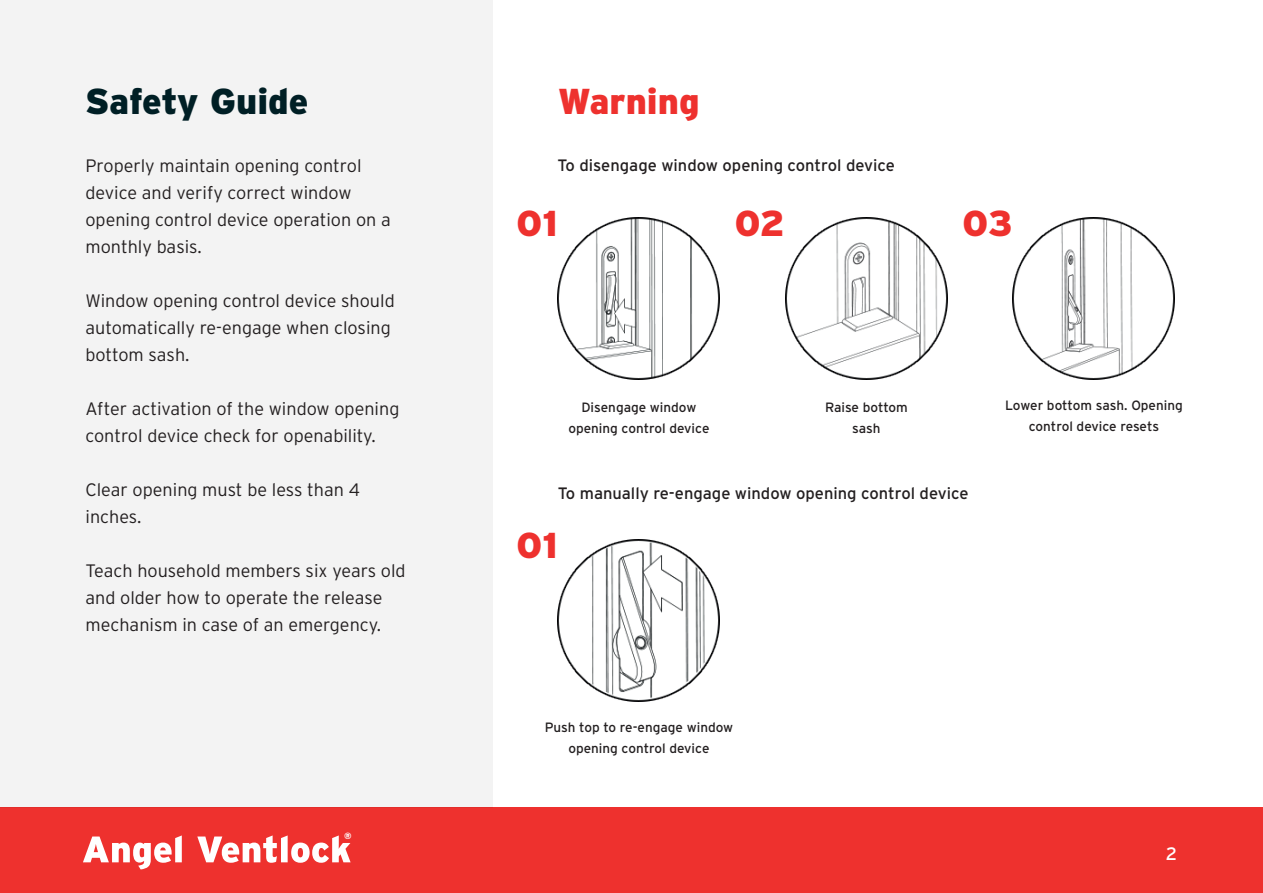
<style>
.page{position:relative;width:1263px;height:893px;background:#fff}
.page>*{position:absolute;margin:0;border:0;box-sizing:border-box;transform-origin:0 0}
.t1{font:900 36px "Interstate";color:#ee312e}
.t2{font:900 36px "Interstate";color:#001f25}
.t3{font:300 18px/27px "Interstate";color:#231f20}
.t4{font:18px "Interstate";color:#fff}
.t5{font:16.5px "Interstate";color:#231f20}
.t6{font:13.5px/21px "Interstate";color:#231f20;text-align:center}
.t7{font:900 9px "Interstate";color:#fff}
</style>
<div class="page">
<div style="left:0;top:808px;width:1263px;height:85px;background:#ee312e"></div>
<svg style="left:83px;top:835px;width:99px;height:34px"></svg>
<svg style="left:197px;top:835px;width:154px;height:28px"></svg>
<div style="left:0;top:0;width:492px;height:808px;background:#f3f3f3"></div>
<img style="left:558px;top:218px;width:162px;height:162px">
<img style="left:786px;top:218px;width:162px;height:162px">
<img style="left:1013px;top:218px;width:162px;height:162px">
<img style="left:558px;top:539px;width:162px;height:162px">
<h1 class="t2" style="left:85px;top:81px;width:225px">Safety Guide</h1>
<p class="t3" style="left:85px;top:152px;width:307px">Properly maintain opening control device and verify correct window opening control device operation on a monthly basis.</p>
<p class="t3" style="left:85px;top:287px;width:311px">Window opening control device should automatically re-engage when closing bottom sash.</p>
<p class="t3" style="left:85px;top:395px;width:315px">After activation of the window opening control device check for openability.</p>
<p class="t3" style="left:85px;top:476px;width:276px">Clear opening must be less than 4 inches.</p>
<p class="t3" style="left:85px;top:557px;width:322px">Teach household members six years old and older how to operate the release mechanism in case of an emergency.</p>
<p class="t7" style="left:344px;top:831px;width:9px">®</p>
<h1 class="t1" style="left:558px;top:81px;width:143px">Warning</h1>
<p class="t5" style="left:557px;top:156px;width:339px">To disengage window opening control device</p>
<h1 class="t1" style="left:517px;top:203px;width:42px">01</h1>
<h1 class="t1" style="left:735px;top:203px;width:52px">02</h1>
<h1 class="t1" style="left:962px;top:203px;width:52px">03</h1>
<p class="t6" style="left:568px;top:397px;width:143px">Disengage window opening control device</p>
<p class="t6" style="left:825px;top:397px;width:84px">Raise bottom sash</p>
<p class="t6" style="left:1005px;top:394px;width:179px">Lower bottom sash. Opening control device resets</p>
<p class="t5" style="left:558px;top:484px;width:412px">To manually re-engage window opening control device</p>
<h1 class="t1" style="left:517px;top:524px;width:42px">01</h1>
<p class="t6" style="left:545px;top:717px;width:190px">Push top to re-engage window opening control device</p>
<p class="t4" style="left:1166px;top:843px;width:13px">2</p>
</div>
